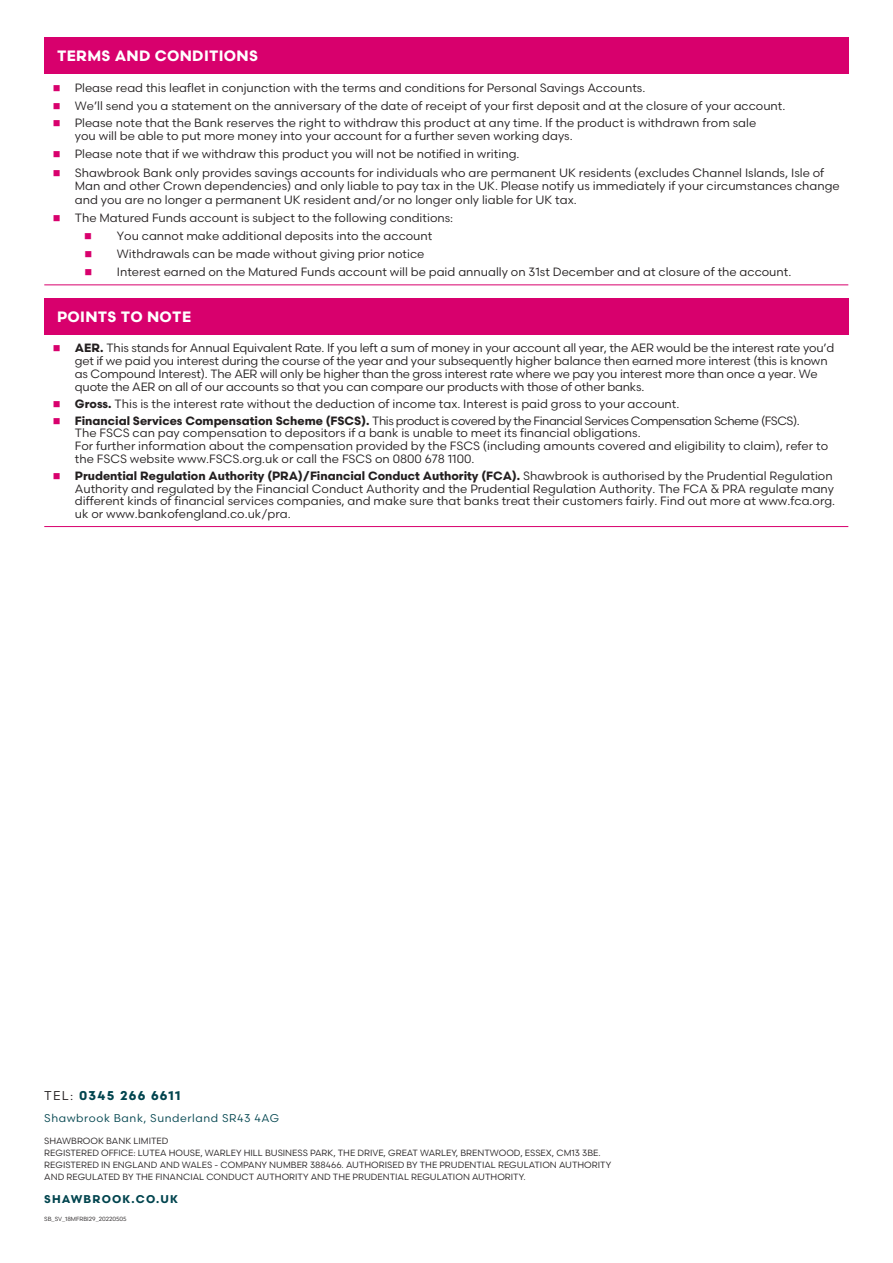
<style>
.page{position:relative;width:893px;height:1263px;background:#fff}
.page>*{position:absolute;margin:0;border:0;box-sizing:border-box;transform-origin:0 0}
.Table_header{font:700 15px "Scandia";letter-spacing:.02em;color:#fff}
.t1{font:700 12.75px "Scandia";letter-spacing:.1em;color:#00444e}
.T_Cs{font:12px/12.8px "Scandia";color:#231f20}
.t2{font:11.25px "Scandia";letter-spacing:.05em;color:#00444e}
.t3{font:700 11.25px "Scandia";letter-spacing:.1em;color:#00444e}
.t4{font:9px/12px "Scandia";color:#231f20}
.t5{font:6px "Scandia";color:#231f20}
.s1{font-weight:700}
.s2{font-weight:400;color:#231f20}
</style>
<div class="page">
<div style="left:44px;top:37px;width:804px;height:37px;background:#d8006d"></div>
<hr style="left:44px;top:284px;width:804px;height:1px;background:#d8006d">
<div style="left:44px;top:298px;width:804px;height:37px;background:#d8006d"></div>
<hr style="left:44px;top:526px;width:804px;height:1px;background:#d8006d">
<p class="Table_header" style="left:57px;top:47px;width:203px">TERMS AND CONDITIONS</p>
<p class="T_Cs" style="left:75px;top:81px;width:572px">Please read this leaflet in conjunction with the terms and conditions for Personal Savings Accounts.</p>
<p class="T_Cs" style="left:75px;top:99px;width:712px">We’ll send you a statement on the anniversary of the date of receipt of your first deposit and at the closure of your account.</p>
<p class="T_Cs" style="left:75px;top:115px;width:683px;line-height:13.8px">Please note that the Bank reserves the right to withdraw this product at any time. If the product is withdrawn from sale you will be able to put more money into your account for a further seven working days.</p>
<p class="T_Cs" style="left:75px;top:148px;width:446px">Please note that if we withdraw this product you will not be notified in writing.</p>
<p class="T_Cs" style="left:75px;top:165px;width:766px;line-height:13.8px">Shawbrook Bank only provides savings accounts for individuals who are permanent UK residents (excludes Channel Islands, Isle of<br>Man and other Crown dependencies) and only liable to pay tax in the UK. Please notify us immediately if your circumstances change and you are no longer a permanent UK resident and/or no longer only liable for UK tax.</p>
<p class="T_Cs" style="left:75px;top:211px;width:380px">The Matured Funds account is subject to the following conditions:</p>
<p class="T_Cs" style="left:117px;top:230px;width:317px">You cannot make additional deposits into the account</p>
<p class="T_Cs" style="left:117px;top:248px;width:309px">Withdrawals can be made without giving prior notice</p>
<p class="T_Cs" style="left:117px;top:266px;width:676px">Interest earned on the Matured Funds account will be paid annually on 31st December and at closure of the account.</p>
<p class="Table_header" style="left:57px;top:307px;width:136px">POINTS TO NOTE</p>
<p class="T_Cs" style="left:75px;top:342px;width:761px"><span class="s1">AER.</span> This stands for Annual Equivalent Rate. If you left a sum of money in your account all year, the AER would be the interest rate you’d get if we paid you interest during the course of the year and your subsequently higher balance then earned more interest (this is known as Compound Interest). The AER will only be higher than the gross interest rate where we pay you interest more than once a year. We quote the AER on all of our accounts so that you can compare our products with those of other banks.</p>
<p class="T_Cs" style="left:75px;top:397px;width:606px"><span class="s1">Gross.</span> This is the interest rate without the deduction of income tax. Interest is paid gross to your account.</p>
<p class="T_Cs" style="left:75px;top:414px;width:755px"><span class="s1">Financial Services Compensation Scheme (FSCS).</span> This product is covered by the Financial Services Compensation Scheme (FSCS).<br>The FSCS can pay compensation to depositors if a bank is unable to meet its financial obligations.<br>For further information about the compensation provided by the FSCS (including amounts covered and eligibility to claim), refer to the FSCS website www.FSCS.org.uk or call the FSCS on 0800 678 1100.</p>
<p class="T_Cs" style="left:75px;top:469px;width:762px"><span class="s1">Prudential Regulation Authority (PRA)/Financial Conduct Authority (FCA).</span> Shawbrook is authorised by the Prudential Regulation Authority and regulated by the Financial Conduct Authority and the Prudential Regulation Authority. The FCA &amp; PRA regulate many different kinds of financial services companies, and make sure that banks treat their customers fairly. Find out more at www.fca.org. uk or www.bankofengland.co.uk/pra.</p>
<p class="t1" style="left:44px;top:1087px;width:138px"><span class="s2">TEL:</span> 0345 266 6611</p>
<p class="t2" style="left:44px;top:1110px;width:236px">Shawbrook Bank, Sunderland SR43 4AG</p>
<p class="t4" style="left:44px;top:1135px;width:126px">SHAWBROOK BANK LIMITED</p>
<p class="t4" style="left:44px;top:1147px;width:568px">REGISTERED OFFICE: LUTEA HOUSE, WARLEY HILL BUSINESS PARK, THE DRIVE, GREAT WARLEY, BRENTWOOD, ESSEX, CM13 3BE.<br>REGISTERED IN ENGLAND AND WALES - COMPANY NUMBER 388466. AUTHORISED BY THE PRUDENTIAL REGULATION AUTHORITY<br>AND REGULATED BY THE FINANCIAL CONDUCT AUTHORITY AND THE PRUDENTIAL REGULATION AUTHORITY.</p>
<p class="t3" style="left:44px;top:1191px;width:135px">SHAWBROOK.CO.UK</p>
<p class="t5" style="left:44px;top:1215px;width:84px">SB_SV_18MFRBI29_20220505</p>
</div>
